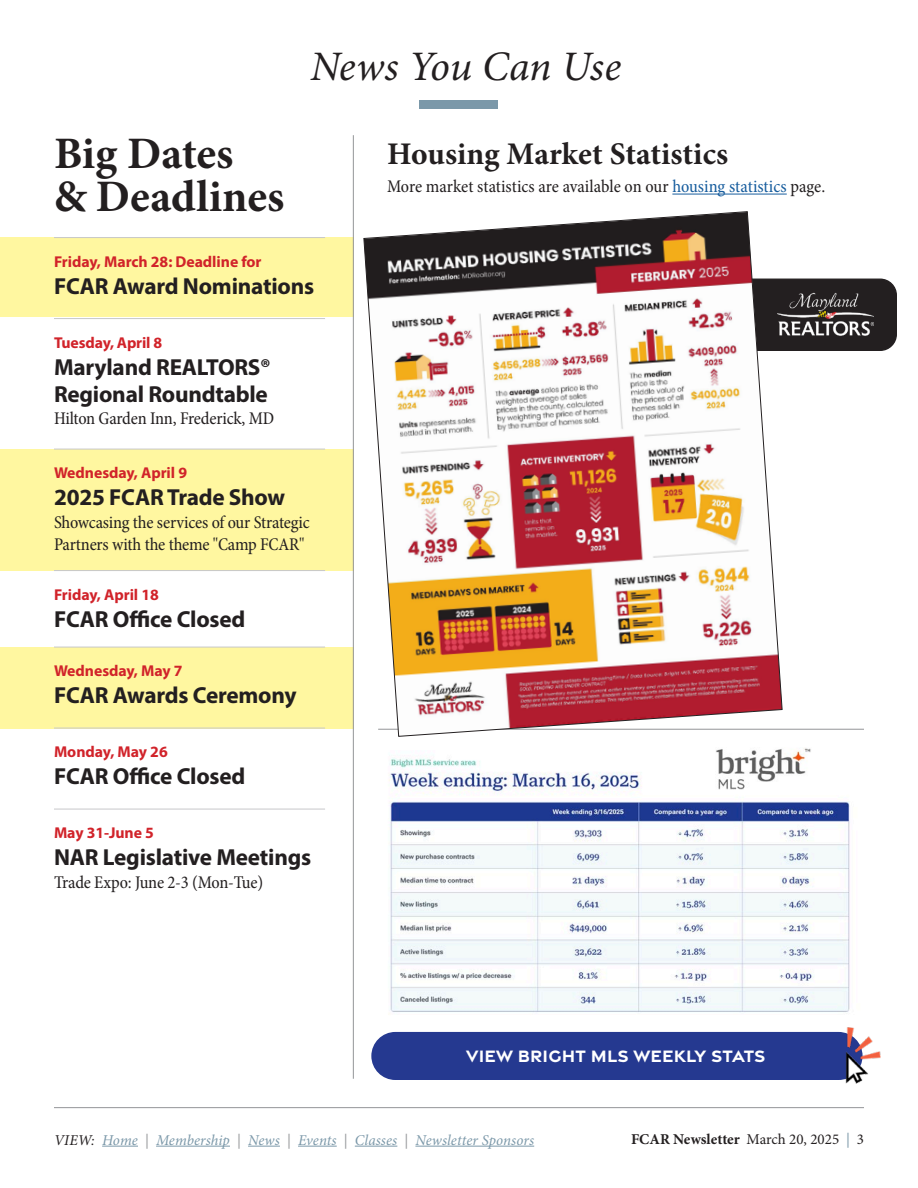
<style>
.page{position:relative;width:918px;height:1188px;background:#fff}
.page>*{position:absolute;margin:0;border:0;box-sizing:border-box;transform-origin:0 0}
.t1{font:700 45px/43.5px "Minion Pro";color:#231f20}
.t2{font:italic 42px "Minion Pro";letter-spacing:-.005em;color:#231f20}
.t3{font:700 31.5px "Minion Pro";color:#231f20}
.t4{font:700 23.25px/27px "Myriad Pro";letter-spacing:-.01em;color:#231f20}
.t5{font:condensed 18px/22.5px "Minion Pro";letter-spacing:-.01em;color:#231f20}
.t6{font:700 17.85px "Gravesend Sans";letter-spacing:.01em;color:#fff}
.t7{font:700 15.75px "Myriad Pro";letter-spacing:-.005em;color:#d1232a}
.t8{font:italic 15px "Minion Pro";letter-spacing:.005em;color:#7b98a9}
.t9{font:700 15px "Minion Pro";color:#231f20}
.s1{color:#175d9e}
.s2{color:#231f20}
.s3{color:#939598}
.s4{font-weight:400}
.s5{font-weight:400;color:#7b98a9}
</style>
<div class="page">
<hr style="left:54px;top:1107px;width:810px;height:1px;background:#939598">
<hr style="left:102px;top:1146px;width:36px;height:1px;background:#7b98a9">
<hr style="left:156px;top:1146px;width:74px;height:1px;background:#7b98a9">
<hr style="left:248px;top:1146px;width:32px;height:1px;background:#7b98a9">
<hr style="left:298px;top:1146px;width:39px;height:1px;background:#7b98a9">
<hr style="left:355px;top:1146px;width:42px;height:1px;background:#7b98a9">
<hr style="left:415px;top:1146px;width:119px;height:1px;background:#7b98a9">
<div style="left:0;top:450px;width:354px;height:121px;background:#fff7a0"></div>
<div style="left:0;top:647px;width:354px;height:82px;background:#fff7a0"></div>
<div style="left:0;top:237px;width:354px;height:80px;background:#fff7a0"></div>
<div style="left:420px;top:101px;width:78px;height:8px;background:#7b98a9"></div>
<hr style="left:54px;top:237px;width:271px;height:1px;background:#c7c8ca">
<hr style="left:54px;top:318px;width:271px;height:1px;background:#c7c8ca">
<hr style="left:54px;top:449px;width:271px;height:1px;background:#c7c8ca">
<hr style="left:54px;top:570px;width:271px;height:1px;background:#c7c8ca">
<hr style="left:54px;top:647px;width:271px;height:1px;background:#c7c8ca">
<hr style="left:54px;top:728px;width:271px;height:1px;background:#c7c8ca">
<hr style="left:54px;top:809px;width:271px;height:1px;background:#c7c8ca">
<hr style="left:378px;top:729px;width:486px;height:1px;background:#939598">
<hr style="left:353px;top:135px;width:1px;height:944px;background:#939598">
<hr style="left:672px;top:194px;width:115px;height:1px;background:#175d9e">
<div style="left:371px;top:1032px;width:492px;height:48px;background:#253990;border-radius:24px"></div>
<img style="left:389px;top:758px;width:461px;height:256px">
<div style="left:724px;top:279px;width:172px;height:71px;background:#231f20;border-radius:16px"></div>
<div style="left:723px;top:279px;width:174px;height:72px;border:1px solid #231f20;border-radius:16px"></div>
<svg style="left:364px;top:211px;width:418px;height:526px"></svg>
<img style="left:778px;top:292px;width:95px;height:45px">
<img style="left:813px;top:1027px;width:68px;height:57px">
<img style="left:716px;top:748px;width:96px;height:42px">
<h1 class="t1" style="left:54px;top:131px;width:232px">Big Dates<br>&amp; Deadlines</h1>
<h2 class="t2" style="left:310px;top:38px;width:312px">News You Can Use</h2>
<h3 class="t3" style="left:387px;top:131px;width:343px">Housing Market Statistics</h3>
<p class="t5" style="left:387px;top:176px;width:440px">More market statistics are available on our <span class="s1">housing statistics</span> page.</p>
<p class="t7" style="left:54px;top:251px;width:209px">Friday, March 28: Deadline for</p>
<p class="t4" style="left:54px;top:272px;width:262px">FCAR Award Nominations</p>
<p class="t7" style="left:54px;top:332px;width:110px">Tuesday, April 8</p>
<p class="t4" style="left:54px;top:353px;width:218px">Maryland REALTORS®<br>Regional Roundtable</p>
<p class="t5" style="left:54px;top:408px;width:222px">Hilton Garden Inn, Frederick, MD</p>
<p class="t7" style="left:54px;top:463px;width:135px">Wednesday, April 9</p>
<p class="t4" style="left:54px;top:483px;width:233px">2025 FCAR Trade Show</p>
<p class="t5" style="left:54px;top:511px;width:257px">Showcasing the services of our Strategic<br>Partners with the theme "Camp FCAR"</p>
<p class="t7" style="left:54px;top:584px;width:106px">Friday, April 18</p>
<p class="t4" style="left:54px;top:605px;width:193px">FCAR Office Closed</p>
<p class="t7" style="left:54px;top:661px;width:130px">Wednesday, May 7</p>
<p class="t4" style="left:54px;top:681px;width:244px">FCAR Awards Ceremony</p>
<p class="t7" style="left:54px;top:742px;width:115px">Monday, May 26</p>
<p class="t4" style="left:54px;top:762px;width:193px">FCAR Office Closed</p>
<p class="t7" style="left:54px;top:823px;width:101px">May 31-June 5</p>
<p class="t4" style="left:54px;top:843px;width:259px">NAR Legislative Meetings</p>
<p class="t5" style="left:54px;top:871px;width:211px">Trade Expo: June 2-3 (Mon-Tue)</p>
<p class="t6" style="left:466px;top:1044px;width:301px">VIEW BRIGHT MLS WEEKLY STATS</p>
<p class="t8" style="left:54px;top:1130px;width:482px"><span class="s2">VIEW:</span> Home <span class="s3">|</span> Membership <span class="s3">|</span> News <span class="s3">|</span> Events <span class="s3">|</span> Classes <span class="s3">|</span> Newsletter Sponsors</p>
<p class="t9" style="left:631px;top:1128px;width:234px">FCAR Newsletter <span class="s4">March 20, 2025</span> <span class="s5">|</span> <span class="s4">3</span></p>
</div>
